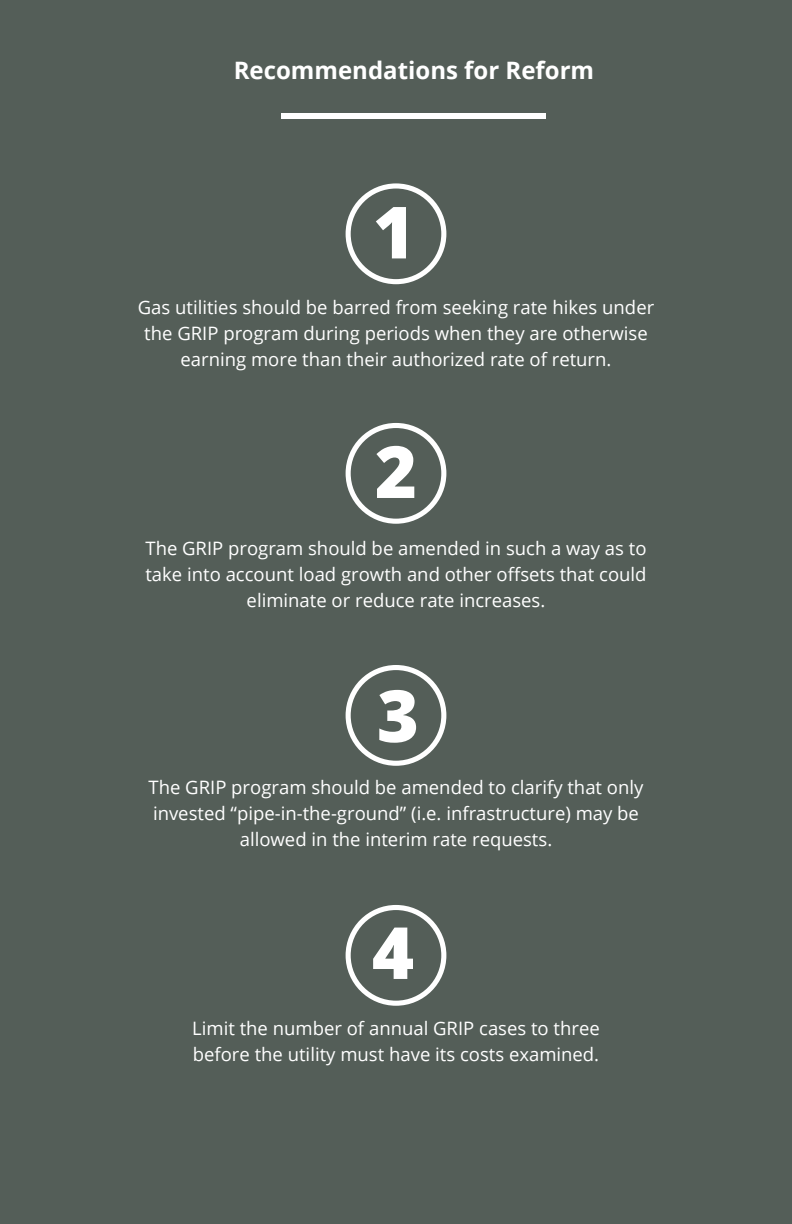
<style>
.page{position:relative;width:792px;height:1224px;background:#545e58}
.page>*{position:absolute;margin:0;border:0;box-sizing:border-box;transform-origin:0 0}
.t1{font:800 72px "Open Sans";color:#fff}
.t2{font:700 24px "Open Sans";color:#fff}
.Sidebar_Body_-_White{font:18.4px/26px "Open Sans";color:#fff;text-align:center}
</style>
<div class="page">
<div style="left:346px;top:183px;width:100px;height:101px;border:5px solid #fff;border-radius:50%"></div>
<div style="left:282px;top:113px;width:264px;height:6px;background:#fff"></div>
<div style="left:346px;top:905px;width:100px;height:101px;border:5px solid #fff;border-radius:50%"></div>
<div style="left:346px;top:665px;width:100px;height:101px;border:5px solid #fff;border-radius:50%"></div>
<div style="left:346px;top:423px;width:100px;height:101px;border:5px solid #fff;border-radius:50%"></div>
<p class="t2" style="left:234px;top:53px;width:362px">Recommendations for Reform</p>
<p class="t1" style="left:373px;top:178px;width:44px">1</p>
<p class="Sidebar_Body_-_White" style="left:138px;top:294px;width:518px">Gas utilities should be barred from seeking rate hikes under the GRIP program during periods when they are otherwise earning more than their authorized rate of return.</p>
<p class="t1" style="left:375px;top:417px;width:44px">2</p>
<p class="Sidebar_Body_-_White" style="left:145px;top:535px;width:503px">The GRIP program should be amended in such a way as to take into account load growth and other offsets that could eliminate or reduce rate increases.</p>
<p class="t1" style="left:377px;top:661px;width:44px">3</p>
<p class="Sidebar_Body_-_White" style="left:149px;top:774px;width:496px">The GRIP program should be amended to clarify that only invested “pipe-in-the-ground” (i.e. infrastructure) may be allowed in the interim rate requests.</p>
<p class="t1" style="left:372px;top:898px;width:44px">4</p>
<p class="Sidebar_Body_-_White" style="left:192px;top:1015px;width:409px;text-align:left">Limit the number of annual GRIP cases to three before the utility must have its costs examined.</p>
</div>
